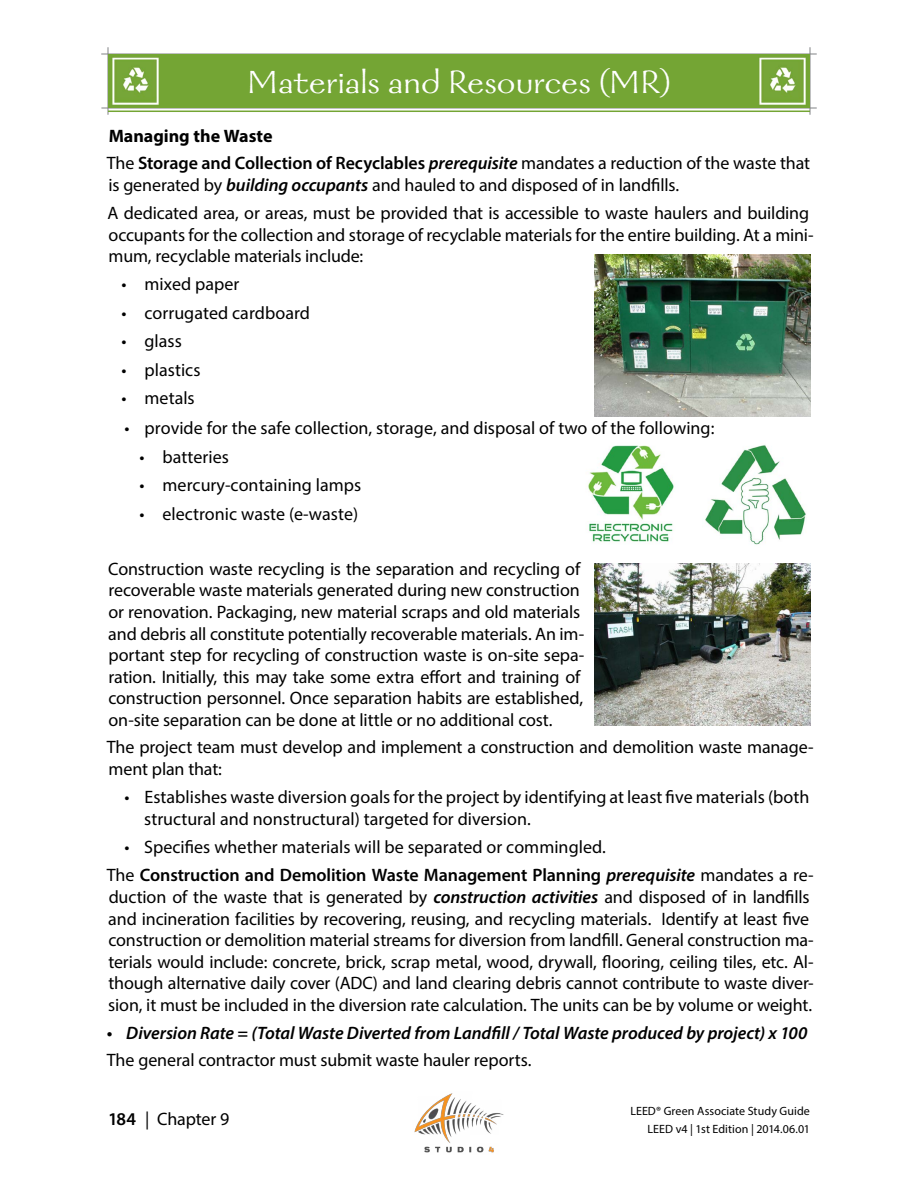
<style>
.page{position:relative;width:918px;height:1188px;background:#fff}
.page>*{position:absolute;margin:0;border:0;box-sizing:border-box;transform-origin:0 0}
.t1{font:36px "Galahad Std";letter-spacing:.015em;color:#fff}
.t2{font:18px/21.6px "Myriad Pro";letter-spacing:-.005em;color:#000}
.t3{font:italic 600 18px "Myriad Pro";letter-spacing:-.005em;color:#000}
.t4{font:12px/18px "Myriad Pro";letter-spacing:.005em;color:#000;text-align:right}
.s1{font-weight:700}
.s2{font-weight:600}
.s3{font-weight:600;font-style:italic}
</style>
<div class="page">
<img style="left:414px;top:1093px;width:90px;height:60px">
<hr style="left:101px;top:54px;width:716px;height:1px;background:#808285">
<hr style="left:101px;top:108px;width:716px;height:1px;background:#808285">
<hr style="left:108px;top:47px;width:1px;height:68px;background:#808285">
<hr style="left:810px;top:47px;width:1px;height:68px;background:#808285">
<hr style="left:108px;top:111px;width:702px;height:1px;background:#74a534">
<div style="left:108px;top:54px;width:702px;height:54px;background:#74a534"></div>
<img style="left:112px;top:57px;width:47px;height:48px">
<img style="left:759px;top:57px;width:47px;height:48px">
<img style="left:594px;top:563px;width:216px;height:162px">
<img style="left:594px;top:254px;width:216px;height:162px">
<img style="left:705px;top:445px;width:101px;height:100px">
<img style="left:588px;top:445px;width:86px;height:97px">
<h1 class="t1" style="left:247px;top:60px;width:425px">Materials and Resources (MR)</h1>
<p class="t2" style="left:107px;top:122px;width:705px;line-height:27px"><span class="s1">Managing the Waste<br></span>The <span class="s2">Storage and Collection of Recyclables</span> <span class="s3">prerequisite</span> mandates a reduction of the waste that</p>
<p class="t2" style="left:107px;top:170px;width:703px;line-height:28.3px">is generated by <span class="s3">building occupants</span> and hauled to and disposed of in landfills.<br>A dedicated area, or areas, must be provided that is accessible to waste haulers and building</p>
<p class="t2" style="left:108px;top:223px;width:707px">occupants for the collection and storage of recyclable materials for the entire building. At a mini&shy;mum, recyclable materials include:</p>
<p class="t2" style="left:122px;top:273px;width:119px">• mixed paper</p>
<p class="t2" style="left:122px;top:302px;width:190px">• corrugated cardboard</p>
<p class="t2" style="left:122px;top:330px;width:62px">• glass</p>
<p class="t2" style="left:122px;top:358px;width:80px">• plastics</p>
<p class="t2" style="left:122px;top:387px;width:75px">• metals</p>
<p class="t2" style="left:125px;top:417px;width:591px">• provide for the safe collection, storage, and disposal of two of the following:</p>
<p class="t2" style="left:140px;top:446px;width:91px">• batteries</p>
<p class="t2" style="left:140px;top:474px;width:223px">• mercury-containing lamps</p>
<p class="t2" style="left:140px;top:502px;width:220px">• electronic waste (e-waste)</p>
<p class="t2" style="left:108px;top:558px;width:478px">Construction waste recycling is the separation and recycling of recoverable waste materials generated during new construction or renovation. Packaging, new material scraps and old materials and debris all constitute potentially recoverable materials. An im&shy;portant step for recycling of construction waste is on-site sepa&shy;ration. Initially, this may take some extra effort and training of construction personnel. Once separation habits are established, on-site separation can be done at little or no additional cost.</p>
<p class="t2" style="left:107px;top:736px;width:709px">The project team must develop and implement a construction and demolition waste manage&shy;ment plan that:</p>
<p class="t2" style="left:144px;top:786px;width:667px;text-indent:-20px">• Establishes waste diversion goals for the project by identifying at least five materials (both structural and nonstructural) targeted for diversion.</p>
<p class="t2" style="left:107px;top:832px;width:709px;line-height:28.3px;text-indent:18px">• Specifies whether materials will be separated or commingled.<br>The <span class="s2">Construction and Demolition Waste Management Planning</span> <span class="s3">prerequisite</span> mandates a re-</p>
<p class="t2" style="left:108px;top:886px;width:707px">duction of the waste that is generated by <span class="s3">construction activities</span> and disposed of in landfills and incineration facilities by recovering, reusing, and recycling materials. Identify at least five construction or demolition material streams for diversion from landfill. General construction ma&shy;terials would include: concrete, brick, scrap metal, wood, drywall, flooring, ceiling tiles, etc. Al&shy;though alternative daily cover (ADC) and land clearing debris cannot contribute to waste diver&shy;sion, it must be included in the diversion rate calculation. The units can be by volume or weight.</p>
<p class="t3" style="left:107px;top:1022px;width:702px">• Diversion Rate = (Total Waste Diverted from Landfill / Total Waste produced by project) x 100</p>
<p class="t2" style="left:107px;top:1049px;width:426px">The general contractor must submit waste hauler reports.</p>
<p class="t2" style="left:108px;top:1108px;width:123px"><span class="s2">184</span> | Chapter 9</p>
<p class="t4" style="left:630px;top:1102px;width:181px">LEED® Green Associate Study Guide<br>LEED v4 | 1st Edition | 2014.06.01</p>
</div>
